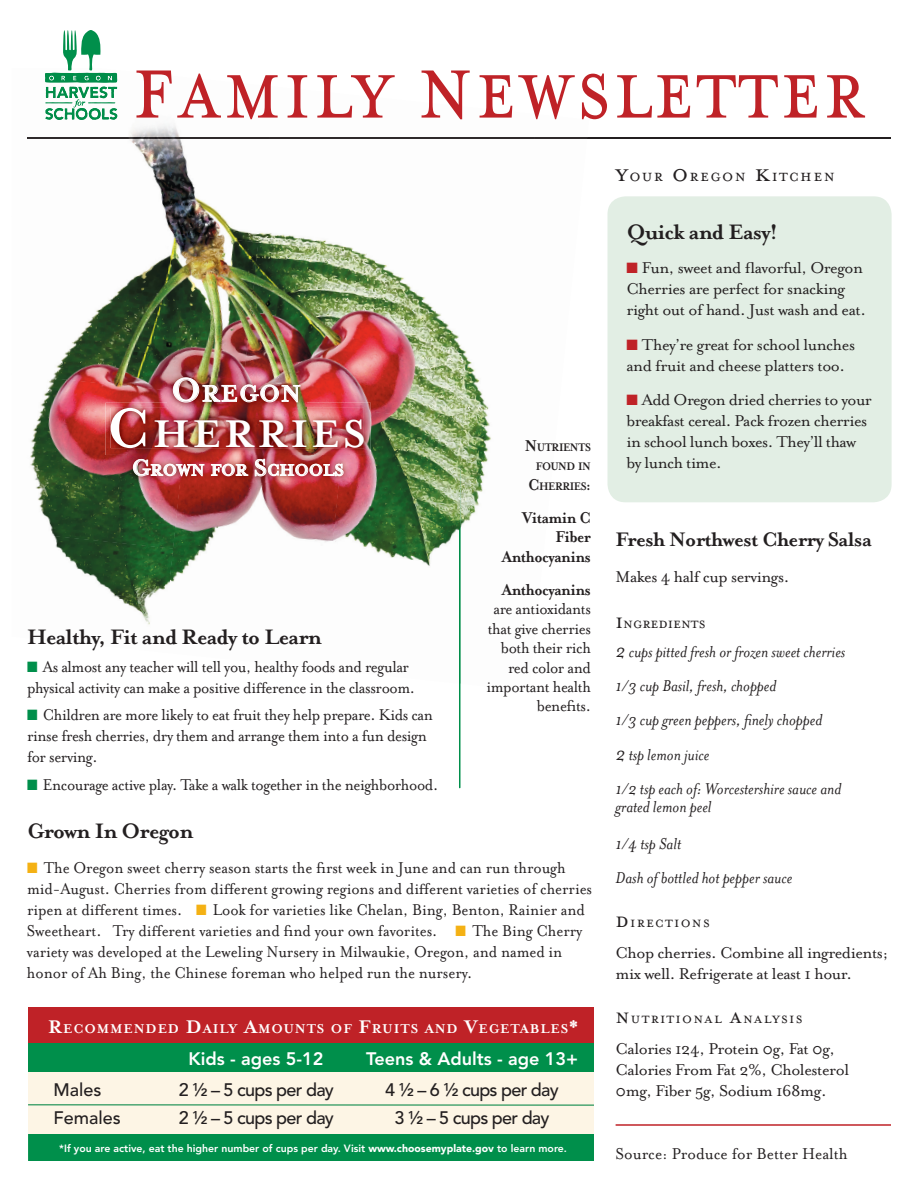
<style>
.page{position:relative;width:918px;height:1188px;background:#fff}
.page>*{position:absolute;margin:0;border:0;box-sizing:border-box;transform-origin:0 0}
.t1{font:700 44.4px "Mrs Eaves";letter-spacing:.07em;color:#fff}
.t2{font:700 26.7px "Mrs Eaves";letter-spacing:.035em;color:#fff}
.t3{font:700 24px "Mrs Eaves";letter-spacing:-.03em;color:#231f20}
.t4{font:700 22.5px "Mrs Eaves";letter-spacing:-.03em;color:#231f20}
.t5{font:18.9px "Mrs Eaves Petite Caps";letter-spacing:.07em;color:#231f20}
.t6{font:700 18.15px "Mrs Eaves";color:#fff}
.t7{font:18px/21px "Mrs Eaves Roman";letter-spacing:-.025em;color:#231f20}
.t8{font:18px/21px "Mrs Eaves Roman";letter-spacing:-.005em;color:#231f20;scale:.92 1}
.t9{font:18px/19.5px "Mrs Eaves Roman";letter-spacing:-.025em;color:#231f20;scale:.92 1}
.t10{font:italic 18px/34.2px "Mrs Eaves";color:#231f20}
.t11{font:500 18px "Avenir";letter-spacing:-.04em;color:#231f20}
.t12{font:700 18px/19.5px "Mrs Eaves";letter-spacing:-.025em;color:#231f20;text-align:right;scale:.92 1}
.t13{font:800 18px "Avenir";color:#fff}
.t14{font:18px "Mrs Eaves Roman";color:#231f20;scale:.95 1}
.t15{font:500 18px "Avenir";color:#231f20}
.t16{font:16.8px "Mrs Eaves Petite Caps";letter-spacing:.07em;color:#231f20}
.t17{font:16.8px "Mrs Eaves Petite Caps";color:#231f20}
.t18{font:700 14.7px "Mrs Eaves";letter-spacing:.055em;color:#fff}
.t19{font:700 12.6px/19.5px "Mrs Eaves";letter-spacing:-.045em;color:#231f20;text-align:right;scale:.92 1}
.t20{font:800 10.5px "Avenir";color:#fff}
.s1{font-size:38.1px}
.s2{font-size:63.45px}
.s3{font-size:18px}
.s4{font-size:25.95px}
.s5{color:#008f4b}
.s6{color:#f4b114}
.s7{font-size:21px}
.s8{font-weight:900}
.s9{font-size:27px}
.s10{color:#bf2227}
.s11{font-size:24px}
</style>
<div class="page">
<hr style="left:459px;top:469px;width:1px;height:319px;background:#008f4b">
<div style="left:608px;top:196px;width:284px;height:306px;background:#e2eee4;border-radius:18px"></div>
<hr style="left:27px;top:137px;width:864px;height:2px;background:#231f20">
<hr style="left:616px;top:1124px;width:275px;height:2px;background:#bf2227">
<img style="left:117px;top:70px;width:135px;height:146px">
<img style="left:258px;top:119px;width:205px;height:123px">
<img style="left:54px;top:216px;width:204px;height:158px">
<img style="left:244px;top:242px;width:245px;height:170px">
<img style="left:30px;top:374px;width:138px;height:157px">
<img style="left:339px;top:412px;width:152px;height:273px">
<img style="left:162px;top:483px;width:177px;height:99px">
<img style="left:51px;top:531px;width:122px;height:53px">
<img style="left:100px;top:584px;width:68px;height:41px">
<img style="left:459px;top:469px;width:1px;height:215px">
<img style="left:27px;top:137px;width:560px;height:2px">
<svg style="left:45px;top:30px;width:72px;height:90px"></svg>
<img style="left:105px;top:403px;width:266px;height:52px">
<img style="left:111px;top:408px;width:253px;height:40px">
<img style="left:168px;top:373px;width:139px;height:36px">
<img style="left:173px;top:378px;width:127px;height:24px">
<img style="left:128px;top:454px;width:222px;height:29px">
<svg style="left:133px;top:459px;width:71px;height:17px"></svg>
<svg style="left:211px;top:464px;width:37px;height:12px"></svg>
<svg style="left:255px;top:459px;width:88px;height:17px"></svg>
<svg style="left:136px;top:71px;width:729px;height:48px"></svg>
<div style="left:28px;top:1008px;width:566px;height:150px;background:#fdf5e5"></div>
<div style="left:28px;top:1008px;width:566px;height:37px;background:#bf2227"></div>
<div style="left:28px;top:1044px;width:566px;height:28px;background:#008f4b"></div>
<div style="left:28px;top:1134px;width:566px;height:27px;background:#008f4b"></div>
<hr style="left:28px;top:1104px;width:566px;height:2px;background:#4ca673">
<h2 class="t2" style="left:171px;top:378px;width:131px"><span class="s1">O</span>REGON</h2>
<h1 class="t1" style="left:106px;top:408px;width:261px"><span class="s2">C</span>HERRIES</h1>
<p class="t19" style="left:525px;top:437px;width:73px"><span class="s3">N</span>UTRIENTS<br>FOUND IN<br><span class="s3">C</span>HERRIES<span class="s3">:</span></p>
<p class="t12" style="left:502px;top:508px;width:98px">Vitamin C<br>Fiber<br>Anthocyanins</p>
<p class="t12" style="left:502px;top:580px;width:98px">Anthocyanins</p>
<p class="t9" style="left:487px;top:599px;width:115px;text-align:right">are antioxidants that give cherries both their rich red color and important health benefits.</p>
<p class="t6" style="left:132px;top:460px;width:214px"><span class="s4">G</span>ROWN FOR <span class="s4">S</span>CHOOLS</p>
<h3 class="t3" style="left:27px;top:623px;width:296px">Healthy, Fit and Ready to Learn</h3>
<p class="t9" style="left:27px;top:656px;width:423px;line-height:21px"><span class="s5">■</span> As almost any teacher will tell you, healthy foods and regular physical activity can make a positive difference in the classroom.</p>
<p class="t9" style="left:27px;top:705px;width:443px;line-height:21px"><span class="s5">■</span> Children are more likely to eat fruit they help prepare. Kids can rinse fresh cherries, dry them and arrange them into a fun design for serving.</p>
<p class="t9" style="left:27px;top:775px;width:448px"><span class="s5">■</span> Encourage active play. Take a walk together in the neighborhood.</p>
<h3 class="t3" style="left:27px;top:817px;width:168px">Grown In Oregon</h3>
<p class="t8" style="left:27px;top:857px;width:616px"><span class="s6">■</span> The Oregon sweet cherry season starts the first week in June and can run through mid-August. Cherries from different growing regions and different varieties of cherries ripen at different times. <span class="s6">■</span> Look for varieties like Chelan, Bing, Benton, Rainier and Sweetheart. Try different varieties and find your own favorites. <span class="s6">■</span> The Bing Cherry variety was developed at the Leweling Nursery in Milwaukie, Oregon, and named in honor of Ah Bing, the Chinese foreman who helped run the nursery.</p>
<p class="t18" style="left:48px;top:1020px;width:532px"><span class="s7">R</span>ECOMMENDED <span class="s7">D</span>AILY <span class="s7">A</span>MOUNTS OF <span class="s7">F</span>RUITS AND <span class="s7">V</span>EGETABLES<span class="s7">*</span></p>
<p class="t13" style="left:189px;top:1048px;width:136px">Kids - ages 5-12</p>
<p class="t13" style="left:366px;top:1048px;width:213px">Teens &amp; Adults - age 13+</p>
<p class="t11" style="left:54px;top:1079px;width:49px">Males</p>
<p class="t11" style="left:179px;top:1079px;width:157px">2 ½ – 5 cups per day</p>
<p class="t11" style="left:385px;top:1079px;width:175px">4 ½ – 6 ½ cups per day</p>
<p class="t15" style="left:54px;top:1107px;width:69px">Females</p>
<p class="t11" style="left:179px;top:1107px;width:157px">2 ½ – 5 cups per day</p>
<p class="t11" style="left:395px;top:1107px;width:157px">3 ½ – 5 cups per day</p>
<p class="t20" style="left:59px;top:1142px;width:509px">*If you are active, eat the higher number of cups per day. Visit <span class="s8">www.choosemyplate.gov</span> to learn more.</p>
<p class="t5" style="left:615px;top:169px;width:221px"><span class="s9">Y</span>OUR <span class="s9">O</span>REGON <span class="s9">K</span>ITCHEN</p>
<h3 class="t3" style="left:626px;top:218px;width:153px">Quick and Easy!</h3>
<p class="t7" style="left:626px;top:258px;width:241px"><span class="s10">■</span> Fun, sweet and flavorful, Oregon<br>Cherries are perfect for snacking right out of hand. Just wash and eat.</p>
<p class="t7" style="left:626px;top:334px;width:230px"><span class="s10">■</span> They’re great for school lunches and fruit and cheese platters too.</p>
<p class="t7" style="left:626px;top:390px;width:247px"><span class="s10">■</span> Add Oregon dried cherries to your breakfast cereal. Pack frozen cherries in school lunch boxes. They’ll thaw by lunch time.</p>
<p class="t4" style="left:616px;top:527px;width:258px">Fresh Northwest Cherry Salsa</p>
<p class="t7" style="left:616px;top:566px;width:175px">Makes 4 half cup servings.</p>
<p class="t17" style="left:616px;top:616px;width:91px"><span class="s11">I</span>NGREDIENTS</p>
<p class="t10" style="left:616px;top:635px;width:231px"><span class="s7">2</span> cups pitted fresh or frozen sweet cherries 1/3 cup Basil, fresh, chopped<br>1/3 cup green peppers, finely chopped<br><span class="s7">2</span> tsp lemon juice<br>1/2 tsp each of: Worcestershire sauce and</p>
<p class="t10" style="left:616px;top:788px;width:98px;line-height:37.2px">grated lemon peel<br>1/4 tsp Salt</p>
<p class="t10" style="left:616px;top:861px;width:178px">Dash of bottled hot pepper sauce</p>
<p class="t16" style="left:616px;top:916px;width:96px"><span class="s11">D</span>IRECTIONS</p>
<p class="t7" style="left:616px;top:942px;width:275px">Chop cherries. Combine all ingredients; mix well. Refrigerate at least 1 hour.</p>
<p class="t16" style="left:616px;top:1012px;width:189px"><span class="s11">N</span>UTRITIONAL <span class="s11">A</span>NALYSIS</p>
<p class="t7" style="left:616px;top:1038px;width:235px">Calories 124, Protein 0g, Fat 0g,<br>Calories From Fat 2%, Cholesterol<br>0mg, Fiber 5g, Sodium 168mg.</p>
<p class="t14" style="left:616px;top:1144px;width:246px">Source: Produce for Better Health</p>
</div>
